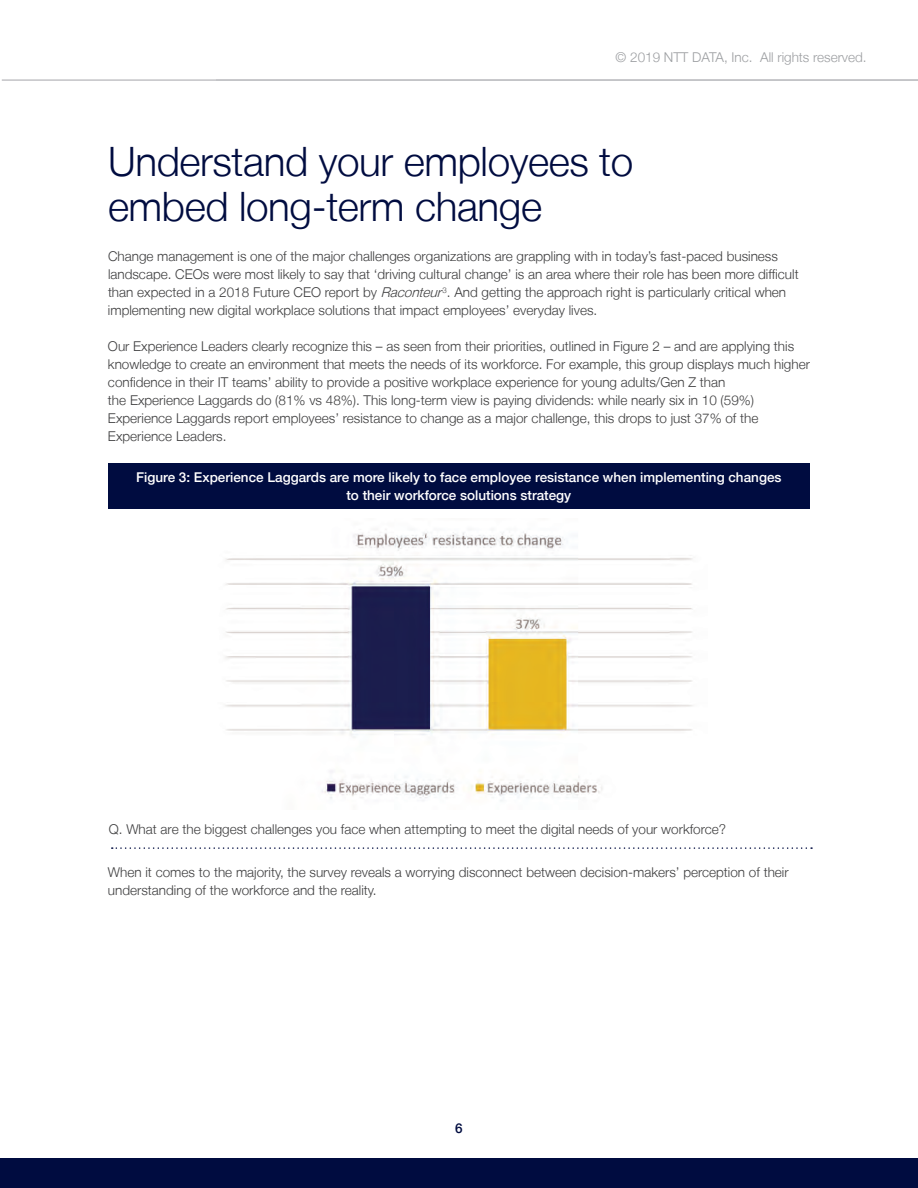
<style>
.page{position:relative;width:918px;height:1188px;background:#fff}
.page>*{position:absolute;margin:0;border:0;box-sizing:border-box;transform-origin:0 0}
.t1{font:300 40.5px/45px "Helvetica Neue LT";letter-spacing:-.01em;color:#000c40}
.t2{font:300 13.5px/18px "Helvetica Neue LT";color:#3e3e3f}
.t3{font:500 13.5px/18px "Helvetica Neue LT";color:#fff;text-align:center}
.t4{font:300 13.5px "Helvetica Neue LT";color:#9d9fa2}
.t5{font:500 13.5px "Helvetica Neue LT";color:#000c40}
.s1{font-style:italic}
</style>
<div class="page">
<hr style="left:2px;top:79px;width:916px;height:2px;background:#c2c3c6">
<div style="left:0;top:1158px;width:918px;height:30px;background:#000c40"></div>
<div style="left:108px;top:463px;width:702px;height:46px;background:#000c40"></div>
<svg style="left:112px;top:847px;width:700px;height:2px"></svg>
<img style="left:225px;top:529px;width:468px;height:272px">
<p class="t4" style="left:616px;top:49px;width:253px">© 2019 NTT DATA, Inc. All rights reserved.</p>
<h1 class="t1" style="left:108px;top:138px;width:527px">Understand your employees to embed long-term change</h1>
<p class="t2" style="left:108px;top:247px;width:692px">Change management is one of the major challenges organizations are grappling with in today’s fast-paced business landscape. CEOs were most likely to say that ‘driving cultural change’ is an area where their role has been more difficult than expected in a 2018 Future CEO report by <span class="s1">Raconteur</span><sup>3</sup>. And getting the approach right is particularly critical when implementing new digital workplace solutions that impact employees’ everyday lives.</p>
<p class="t2" style="left:108px;top:337px;width:704px">Our Experience Leaders clearly recognize this – as seen from their priorities, outlined in Figure 2 – and are applying this knowledge to create an environment that meets the needs of its workforce. For example, this group displays much higher confidence in their IT teams’ ability to provide a positive workplace experience for young adults/Gen Z than<br>the Experience Laggards do (81% vs 48%). This long-term view is paying dividends: while nearly six in 10 (59%)<br>Experience Laggards report employees’ resistance to change as a major challenge, this drops to just 37% of the Experience Leaders.</p>
<p class="t3" style="left:136px;top:468px;width:647px">Figure 3: Experience Laggards are more likely to face employee resistance when implementing changes to their workforce solutions strategy</p>
<p class="t2" style="left:109px;top:820px;width:619px">Q. What are the biggest challenges you face when attempting to meet the digital needs of your workforce?</p>
<p class="t2" style="left:108px;top:863px;width:682px">When it comes to the majority, the survey reveals a worrying disconnect between decision-makers’ perception of their understanding of the workforce and the reality.</p>
<p class="t5" style="left:455px;top:1121px;width:9px">6</p>
</div>
